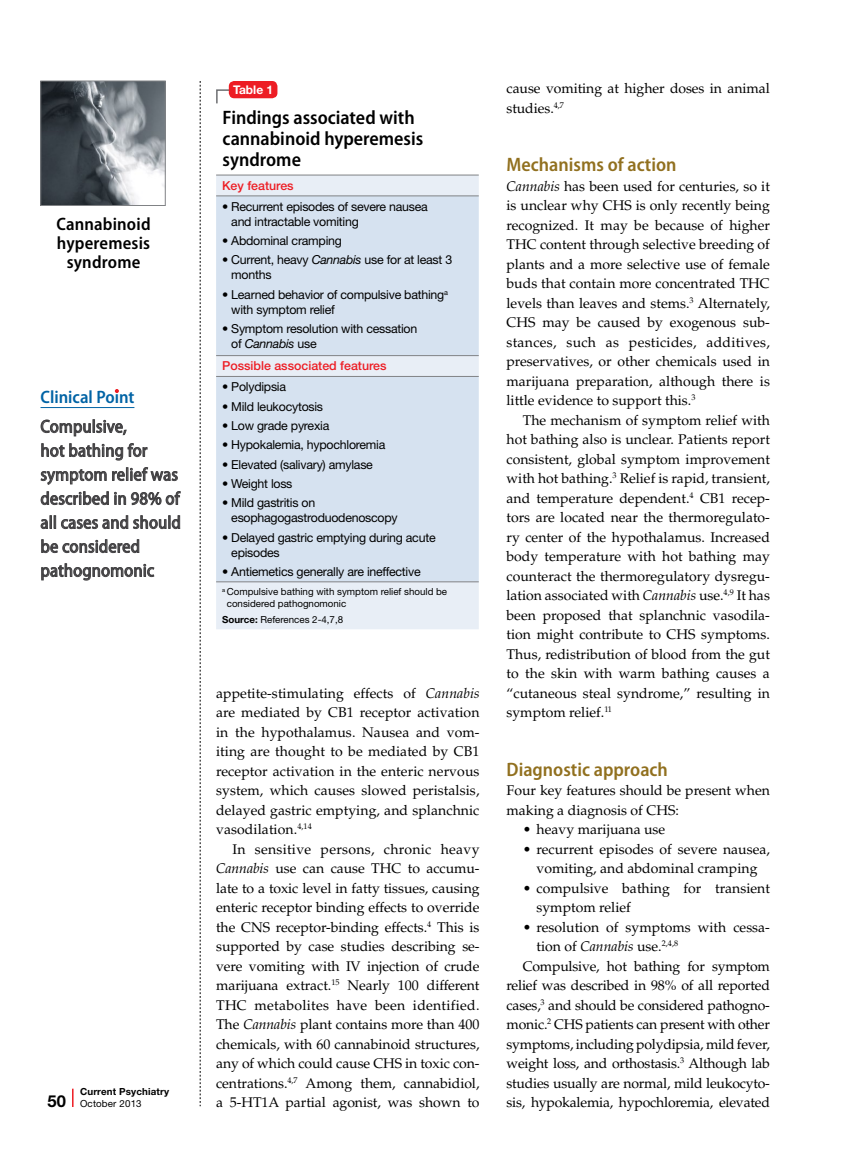
<style>
.page{position:relative;width:851px;height:1161px;background:#fff}
.page>*{position:absolute;margin:0;border:0;box-sizing:border-box;transform-origin:0 0}
.Table_Title{font:600 semi-condensed 19.5px/21px "Myriad Pro";color:#000}
.t1{font:600 semi-condensed 19.5px "Myriad Pro";color:#91701f}
.Clinical_Point{font:semi-condensed 18px/24px "Myriad Pro";letter-spacing:.01em;color:#414042}
.t2{font:600 semi-condensed 18px/18.8px "Myriad Pro";letter-spacing:.01em;color:#000;text-align:center}
.t3{font:600 semi-condensed 18px "Myriad Pro";color:#0063a5}
.t4{font:700 16.5px "Helvetica Neue LT Std";color:#000}
.Body_2{font:14.1px/19.5px "Palatino LT Std";letter-spacing:-.005em;color:#000;text-align:justify}
.Body_1{font:14.1px/19.5px "Palatino LT Std";color:#000;text-align:justify}
.Body_Bullets{font:14.1px/19.5px "Palatino LT Std";color:#000}
.Table_Text{font:12.3px/15px "Helvetica Neue LT Std";letter-spacing:-.02em;color:#000}
.Table_Hed_Red{font:500 12.3px "Helvetica Neue LT Std";color:#ed1d24}
.t5{font:700 12px "Helvetica Neue LT Std";color:#fff}
.Source{font:9.75px/12px "Helvetica Neue LT Std";color:#000}
.t6{font:700 9.75px "Helvetica Neue LT Std";letter-spacing:.015em;color:#000}
.s1{font-style:italic}
.s2{font-weight:700}
</style>
<div class="page">
<img style="left:42px;top:83px;width:121px;height:121px">
<div style="left:40px;top:81px;width:125px;height:125px;border:1px solid #808285"></div>
<svg style="left:200px;top:81px;width:1px;height:1025px"></svg>
<svg style="left:72px;top:1089px;width:2px;height:18px"></svg>
<hr style="left:40px;top:407px;width:94px;height:1px;background:#0063a5">
<svg style="left:41px;top:420px;width:86px;height:17px"></svg>
<svg style="left:41px;top:443px;width:106px;height:18px"></svg>
<svg style="left:41px;top:467px;width:137px;height:18px"></svg>
<svg style="left:41px;top:491px;width:140px;height:15px"></svg>
<svg style="left:41px;top:515px;width:139px;height:15px"></svg>
<svg style="left:41px;top:539px;width:98px;height:15px"></svg>
<svg style="left:41px;top:563px;width:113px;height:18px"></svg>
<svg style="left:115px;top:389px;width:4px;height:4px"></svg>
<div style="left:216px;top:176px;width:262px;height:453px;background:#e8eef6"></div>
<div style="left:216px;top:197px;width:262px;height:385px;background:#d6e2f0"></div>
<hr style="left:216px;top:175px;width:262px;height:1px;background:#808285">
<hr style="left:216px;top:196px;width:262px;height:1px;background:#808285">
<hr style="left:216px;top:355px;width:262px;height:1px;background:#808285">
<hr style="left:216px;top:376px;width:262px;height:1px;background:#808285">
<hr style="left:216px;top:582px;width:262px;height:1px;background:#808285">
<svg style="left:216px;top:89px;width:16px;height:15px"></svg>
<div style="left:229px;top:81px;width:48px;height:17px;background:#ed1d24;border-radius:5px"></div>
<p class="t2" style="left:56px;top:214px;width:96px">Cannabinoid hyperemesis syndrome</p>
<p class="t3" style="left:40px;top:386px;width:95px">Clinical Point</p>
<p class="Clinical_Point" style="left:40px;top:414px;width:142px">Compulsive,<br>hot bathing for symptom relief was described in 98% of all cases and should be considered pathognomonic</p>
<p class="t6" style="left:80px;top:1085px;width:90px">Current Psychiatry</p>
<p class="t4" style="left:47px;top:1091px;width:20px">50</p>
<p class="Source" style="left:80px;top:1097px;width:63px">October 2013</p>
<p class="t5" style="left:233px;top:83px;width:42px">Table 1</p>
<p class="Table_Title" style="left:222px;top:107px;width:202px">Findings associated with cannabinoid hyperemesis syndrome</p>
<p class="Table_Hed_Red" style="left:222px;top:178px;width:73px">Key features</p>
<p class="Table_Text" style="left:231px;top:199px;width:198px;text-indent:-9px">• Recurrent episodes of severe nausea and intractable vomiting</p>
<p class="Table_Text" style="left:222px;top:233px;width:121px">• Abdominal cramping</p>
<p class="Table_Text" style="left:231px;top:252px;width:222px;text-indent:-9px">• Current, heavy <span class="s1">Cannabis</span> use for at least 3 months</p>
<p class="Table_Text" style="left:231px;top:287px;width:218px;text-indent:-9px">• Learned behavior of compulsive bathing<sup>a </sup>with symptom relief</p>
<p class="Table_Text" style="left:231px;top:321px;width:187px;text-indent:-9px">• Symptom resolution with cessation of <span class="s1">Cannabis</span> use</p>
<p class="Table_Hed_Red" style="left:222px;top:359px;width:166px">Possible associated features</p>
<p class="Table_Text" style="left:222px;top:379px;width:65px">• Polydipsia</p>
<p class="Table_Text" style="left:222px;top:399px;width:102px">• Mild leukocytosis</p>
<p class="Table_Text" style="left:222px;top:418px;width:109px">• Low grade pyrexia</p>
<p class="Table_Text" style="left:222px;top:437px;width:165px">• Hypokalemia, hypochloremia</p>
<p class="Table_Text" style="left:222px;top:457px;width:152px">• Elevated (salivary) amylase</p>
<p class="Table_Text" style="left:222px;top:476px;width:72px">• Weight loss</p>
<p class="Table_Text" style="left:231px;top:495px;width:168px;text-indent:-9px">• Mild gastritis on esophagogastroduodenoscopy</p>
<p class="Table_Text" style="left:231px;top:529px;width:206px;text-indent:-9px">• Delayed gastric emptying during acute episodes</p>
<p class="Table_Text" style="left:222px;top:564px;width:200px">• Antiemetics generally are ineffective</p>
<p class="Source" style="left:227px;top:585px;width:222px;text-indent:-5px"><sup>a</sup> Compulsive bathing with symptom relief should be considered pathognomonic</p>
<p class="Source" style="left:222px;top:614px;width:123px"><span class="s2">Source:</span> References 2-4,7,8</p>
<p class="Body_2" style="left:216px;top:683px;width:265px">appetite-stimulating effects of <span class="s1">Cannabis </span>are mediated by CB1 receptor activation in the hypothalamus. Nausea and vom&shy;iting are thought to be mediated by CB1 receptor activation in the enteric nervous system, which causes slowed peristalsis, delayed gastric emptying, and splanchnic vasodilation.<sup>4,14</sup></p>
<p class="Body_2" style="left:216px;top:839px;width:265px;text-indent:16px">In sensitive persons, chronic heavy <span class="s1">Cannabis</span> use can cause THC to accumu&shy;late to a toxic level in fatty tissues, causing enteric receptor binding effects to override the CNS receptor-binding effects.<sup>4</sup> This is supported by case studies describing se&shy;vere vomiting with IV injection of crude marijuana extract.<sup>15</sup> Nearly 100 different THC metabolites have been identified.<br>The <span class="s1">Cannabis</span> plant contains more than 400 chemicals, with 60 cannabinoid structures, any of which could cause CHS in toxic con&shy;centrations.<sup>4,7</sup> Among them, cannabidiol, a 5-HT1A partial agonist, was shown to</p>
<p class="Body_2" style="left:506px;top:79px;width:265px">cause vomiting at higher doses in animal studies.<sup>4,7</sup></p>
<h1 class="t1" style="left:506px;top:152px;width:171px">Mechanisms of action</h1>
<p class="Body_1" style="left:506px;top:176px;width:265px"><span class="s1">Cannabis</span> has been used for centuries, so it is unclear why CHS is only recently being recognized. It may be because of higher THC content through selective breeding of plants and a more selective use of female buds that contain more concentrated THC levels than leaves and stems.<sup>3</sup> Alternately, CHS may be caused by exogenous sub&shy;stances, such as pesticides, additives, preservatives, or other chemicals used in marijuana preparation, although there is little evidence to support this.<sup>3</sup></p>
<p class="Body_2" style="left:506px;top:410px;width:265px;text-indent:16px">The mechanism of symptom relief with hot bathing also is unclear. Patients report consistent, global symptom improvement with hot bathing.<sup>3</sup> Relief is rapid, transient, and temperature dependent.<sup>4</sup> CB1 recep&shy;tors are located near the thermoregulato&shy;ry center of the hypothalamus. Increased body temperature with hot bathing may counteract the thermoregulatory dysregu&shy;lation associated with <span class="s1">Cannabis</span> use.<sup>4,9</sup> It has been proposed that splanchnic vasodila&shy;tion might contribute to CHS symptoms.<br>Thus, redistribution of blood from the gut to the skin with warm bathing causes a “cutaneous steal syndrome,” resulting in symptom relief.<sup>11</sup></p>
<h1 class="t1" style="left:506px;top:757px;width:163px">Diagnostic approach</h1>
<p class="Body_1" style="left:506px;top:781px;width:265px">Four key features should be present when making a diagnosis of CHS:</p>
<p class="Body_Bullets" style="left:522px;top:820px;width:144px">• heavy marijuana use</p>
<p class="Body_Bullets" style="left:522px;top:839px;width:249px;text-align:center">• recurrent episodes of severe nausea, vomiting, and abdominal cramping</p>
<p class="Body_Bullets" style="left:536px;top:878px;width:235px;text-indent:-14px">• compulsive bathing for transient symptom relief</p>
<p class="Body_Bullets" style="left:536px;top:917px;width:235px;text-indent:-14px">• resolution of symptoms with cessa&shy;tion of <span class="s1">Cannabis</span> use.<sup>2,4,8</sup></p>
<p class="Body_2" style="left:506px;top:956px;width:265px;text-indent:16px">Compulsive, hot bathing for symptom relief was described in 98% of all reported cases,<sup>3</sup> and should be considered pathogno&shy;monic.<sup>2</sup> CHS patients can present with other symptoms, including polydipsia, mild fever, weight loss, and orthostasis.<sup>3</sup> Although lab studies usually are normal, mild leukocyto&shy;sis, hypokalemia, hypochloremia, elevated</p>
</div>
